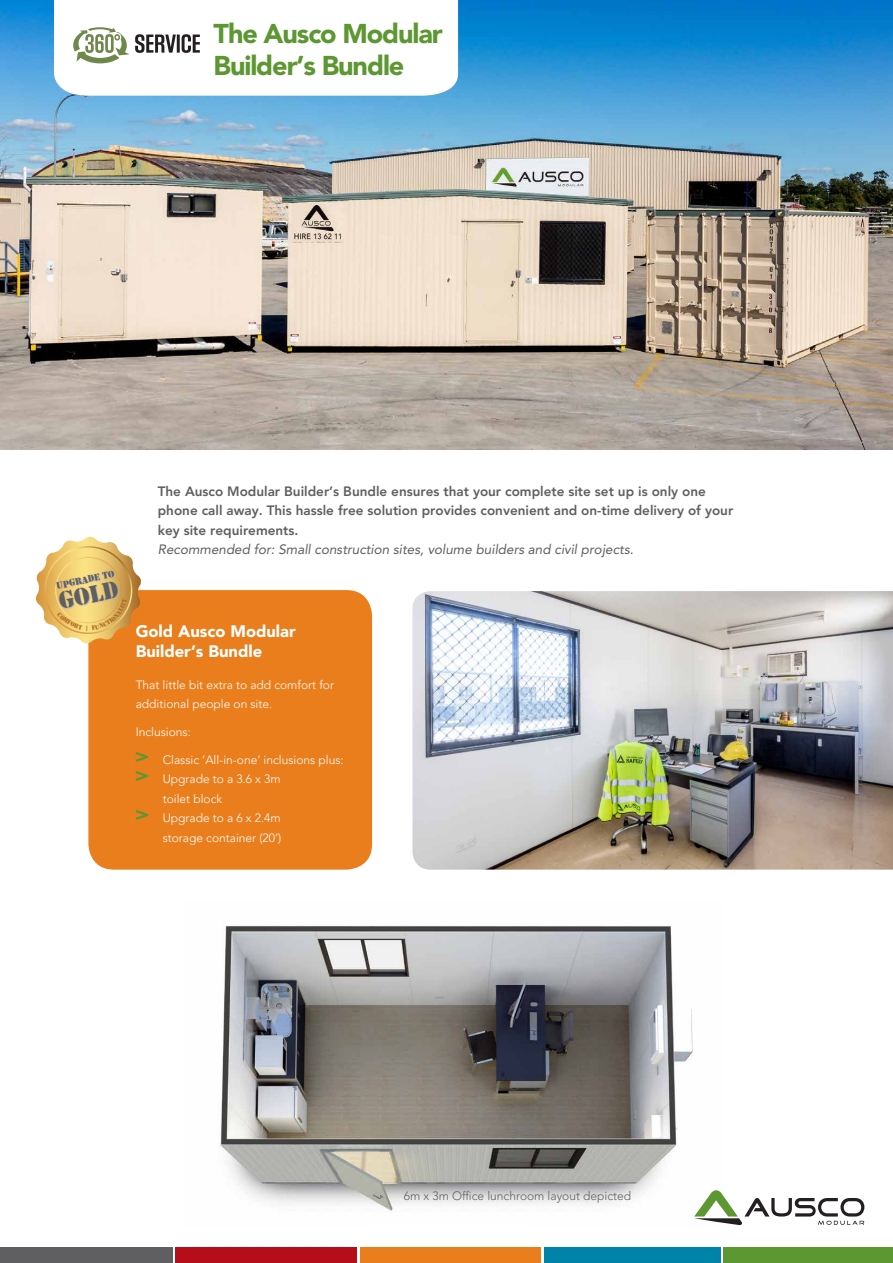
<style>
.page{position:relative;width:893px;height:1263px;background:#fff}
.page>*{position:absolute;margin:0;border:0;box-sizing:border-box;transform-origin:0 0}
.t1{font:900 27px/31.5px "Avenir";letter-spacing:-.04em;color:#5c9731}
.t2{font:24.75px "Stencil";color:#5f5f62}
.t3{font:900 16.5px/19.8px "Avenir";color:#fff}
.t4{font:800 13.5px/19.5px "Avenir";color:#5f5f62}
.t5{font:300 12px/19.5px "Avenir";color:#fff}
.t6{font:300 12px "Avenir";color:#5f5f62}
.t7{font:9.9px "Stencil";color:#5f5f62}
.s1{font-weight:400;font-style:italic}
.s2{font-family:"Good Times";font-weight:400;font-size:18px;color:#5c9731}
</style>
<div class="page">
<img style="left:220px;top:925px;width:473px;height:286px">
<img style="left:0;top:0;width:893px;height:450px">
<div style="left:544px;top:1247px;width:176px;height:16px;background:#0083a9"></div>
<div style="left:360px;top:1247px;width:181px;height:16px;background:#ea7e1d"></div>
<div style="left:175px;top:1247px;width:182px;height:16px;background:#b50e1a"></div>
<div style="left:0;top:1247px;width:172px;height:16px;background:#5f5f62"></div>
<div style="left:723px;top:1247px;width:170px;height:16px;background:#5c9731"></div>
<svg style="left:694px;top:1190px;width:170px;height:35px"></svg>
<div style="left:88px;top:590px;width:284px;height:280px;background:#ea7e1d;border-radius:26px"></div>
<svg style="left:54px;top:0;width:404px;height:96px"></svg>
<img style="left:412px;top:591px;width:481px;height:279px">
<svg style="left:35px;top:537px;width:106px;height:107px"></svg>
<p class="t1" style="left:214px;top:18px;width:231px">The Ausco Modular<br>Builder’s Bundle</p>
<p class="t7" style="left:55px;top:580px;width:60px;rotate:-12deg">upgrade to</p>
<p class="t2" style="left:56px;top:587px;width:70px;rotate:-12deg">GOLD</p>
<p class="t4" style="left:158px;top:481px;width:577px">The Ausco Modular Builder’s Bundle ensures that your complete site set up is only one phone call away. This hassle free solution provides convenient and on-time delivery of your key site requirements.<br><span class="s1">Recommended for: Small construction sites, volume builders and civil projects.</span></p>
<p class="t3" style="left:136px;top:621px;width:162px">Gold Ausco Modular<br>Builder’s Bundle</p>
<p class="t5" style="left:136px;top:675px;width:200px">That little bit extra to add comfort for additional people on site.</p>
<p class="t5" style="left:136px;top:722px;width:57px">Inclusions:</p>
<p class="t5" style="left:136px;top:750px;width:209px"><span class="s2">&gt;</span> Classic ‘All-in-one’ inclusions plus:</p>
<p class="t5" style="left:163px;top:769px;width:119px;text-indent:-27px"><span class="s2">&gt;</span> Upgrade to a 3.6 x 3m toilet block</p>
<p class="t5" style="left:136px;top:808px;width:147px;text-align:right"><span class="s2">&gt;</span> Upgrade to a 6 x 2.4m storage container (20’)</p>
<p class="t6" style="left:404px;top:1189px;width:229px">6m x 3m Office lunchroom layout depicted</p>
</div>
